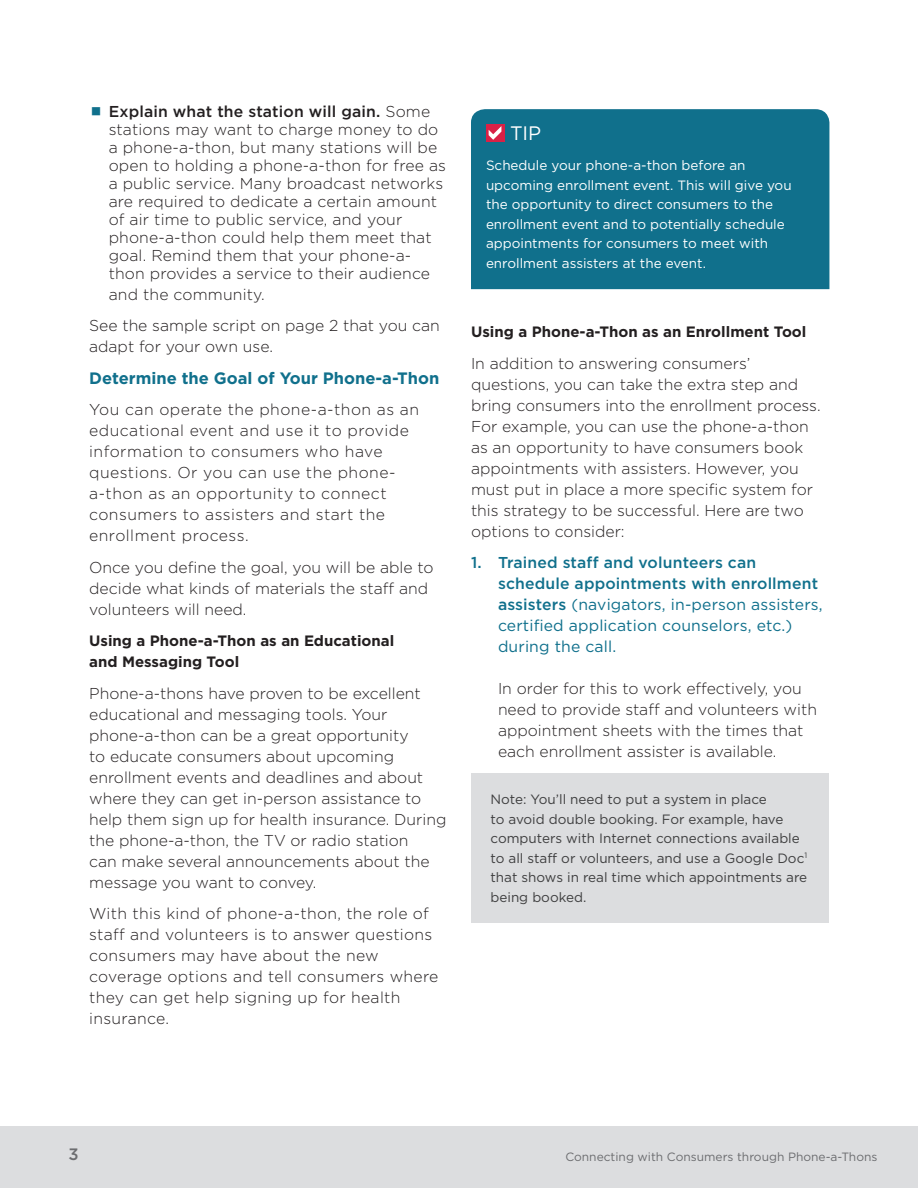
<style>
.page{position:relative;width:918px;height:1188px;background:#fff}
.page>*{position:absolute;margin:0;border:0;box-sizing:border-box;transform-origin:0 0}
.t1{font:19.5px "Gotham";color:#fff}
.t2{font:700 16.5px "Gotham";color:#10708c}
.t3{font:500 16.5px "Gotham";color:#6c6d70}
.BODY{font:300 15.75px/21px "Gotham";color:#231f20}
.BODY-2{font:300 15.75px/21px "Gotham";letter-spacing:.03em;color:#231f20}
.BODY-3{font:300 15.75px/21px "Gotham";letter-spacing:.02em;color:#231f20}
.t4{font:15.75px/21px "Gotham";letter-spacing:.01em;color:#10708c}
.t5{font:700 15px/21px "Gotham";color:#231f20}
.t6{font:13.5px/19.5px "Gotham";color:#fff}
.t7{font:13.5px/19.5px "Gotham";color:#3e3e3f}
.t8{font:12px "Gotham";color:#6c6d70}
.s1{font-weight:500}
</style>
<div class="page">
<div style="left:0;top:1126px;width:918px;height:62px;background:#dcdddf"></div>
<div style="left:471px;top:109px;width:358px;height:180px;background:#10708c"></div>
<div style="left:486px;top:124px;width:18px;height:18px;background:#d92146"></div>
<svg style="left:489px;top:126px;width:12px;height:14px"></svg>
<div style="left:471px;top:773px;width:358px;height:150px;background:#dcdddf"></div>
<p class="BODY" style="left:109px;top:102px;width:339px;line-height:18px"><span class="s1">Explain what the station will gain.</span> Some stations may want to charge money to do a phone-a-thon, but many stations will be open to holding a phone-a-thon for free as a public service. Many broadcast networks are required to dedicate a certain amount of air time to public service, and your phone-a-thon could help them meet that goal. Remind them that your phone-a&shy;thon provides a service to their audience</p>
<p class="BODY" style="left:109px;top:283px;width:158px">and the community.</p>
<p class="BODY" style="left:89px;top:315px;width:352px">See the sample script on page 2 that you can adapt for your own use.</p>
<h2 class="t2" style="left:89px;top:368px;width:352px">Determine the Goal of Your Phone-a-Thon</h2>
<p class="BODY-2" style="left:89px;top:399px;width:331px">You can operate the phone-a-thon as an educational event and use it to provide information to consumers who have questions. Or you can use the phone&shy;a-thon as an opportunity to connect consumers to assisters and start the enrollment process.</p>
<p class="BODY" style="left:89px;top:556px;width:346px">Once you define the goal, you will be able to decide what kinds of materials the staff and volunteers will need.</p>
<h3 class="t5" style="left:89px;top:630px;width:307px">Using a Phone-a-Thon as an Educational and Messaging Tool</h3>
<p class="BODY" style="left:89px;top:682px;width:359px">Phone-a-thons have proven to be excellent educational and messaging tools. Your phone-a-thon can be a great opportunity<br>to educate consumers about upcoming enrollment events and deadlines and about where they can get in-person assistance to help them sign up for health insurance. During the phone-a-thon, the TV or radio station<br>can make several announcements about the message you want to convey.</p>
<p class="BODY-3" style="left:89px;top:903px;width:351px">With this kind of phone-a-thon, the role of staff and volunteers is to answer questions consumers may have about the new coverage options and tell consumers where they can get help signing up for health insurance.</p>
<p class="t1" style="left:510px;top:123px;width:32px">TIP</p>
<p class="t6" style="left:486px;top:156px;width:307px">Schedule your phone-a-thon before an upcoming enrollment event. This will give you the opportunity to direct consumers to the enrollment event and to potentially schedule appointments for consumers to meet with enrollment assisters at the event.</p>
<h3 class="t5" style="left:471px;top:321px;width:337px">Using a Phone-a-Thon as an Enrollment Tool</h3>
<p class="BODY" style="left:471px;top:352px;width:351px">In addition to answering consumers’ questions, you can take the extra step and bring consumers into the enrollment process.<br>For example, you can use the phone-a-thon as an opportunity to have consumers book appointments with assisters. However, you must put in place a more specific system for this strategy to be successful. Here are two options to consider:</p>
<p class="t4" style="left:498px;top:552px;width:326px;text-indent:-27px"><span class="s1">1. Trained staff and volunteers can schedule appointments with enrollment assisters</span> (navigators, in-person assisters, certified application counselors, etc.) during the call.</p>
<p class="BODY" style="left:498px;top:678px;width:321px">In order for this to work effectively, you need to provide staff and volunteers with appointment sheets with the times that each enrollment assister is available.</p>
<p class="t7" style="left:490px;top:789px;width:318px">Note: You’ll need to put a system in place<br>to avoid double booking. For example, have computers with Internet connections available to all staff or volunteers, and use a Google Doc<sup>1 </sup>that shows in real time which appointments are being booked.</p>
<p class="t3" style="left:68px;top:1145px;width:12px">3</p>
<p class="t8" style="left:565px;top:1150px;width:314px">Connecting with Consumers through Phone-a-Thons</p>
</div>
